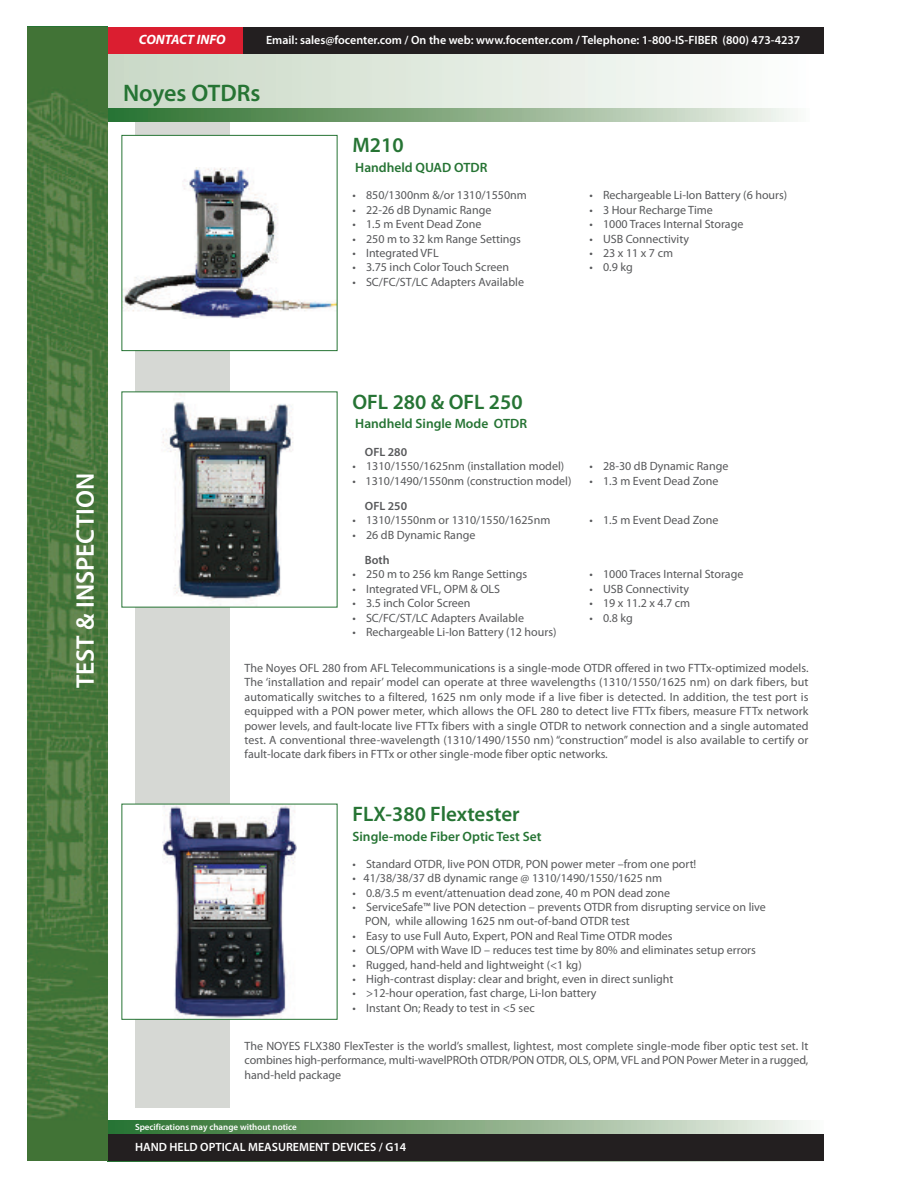
<style>
.page{position:relative;width:918px;height:1188px;background:#fff}
.page>*{position:absolute;margin:0;border:0;box-sizing:border-box;transform-origin:0 0}
.t1{font:600 25.5px "Myriad Pro";color:#fff}
.t2{font:600 24px "Myriad Pro";color:#267434}
.t3{font:600 21px "Myriad Pro";color:#267434}
.t4{font:600 13.5px "Myriad Pro";color:#267434}
.t5{font:italic 700 13.5px "Myriad Pro";color:#fff}
.t6{font:12px/14.4px "Myriad Pro";color:#57585a;text-align:justify}
.t7{font:600 12px "Myriad Pro";color:#fff}
.t8{font:600 12px "Myriad Pro";color:#57585a}
.t9{font:12px "Myriad Pro";letter-spacing:.21em;color:#57585a}
.t10{font:600 9px "Myriad Pro";color:#fff}
</style>
<div class="page">
<div style="left:135px;top:54px;width:95px;height:1053px;background:#d6d8d4"></div>
<div style="left:108px;top:1121px;width:715px;height:40px;background:linear-gradient(to right,#266c28,#f2f3ec)"></div>
<div style="left:108px;top:1134px;width:715px;height:27px;background:#231f20"></div>
<div style="left:243px;top:27px;width:581px;height:27px;background:#231f20"></div>
<div style="left:108px;top:27px;width:135px;height:27px;background:#db1e30"></div>
<img style="left:27px;top:28px;width:81px;height:1133px">
<svg style="left:108px;top:108px;width:685px;height:14px;background:#89ad87"></svg>
<div style="left:108px;top:54px;width:702px;height:54px;background:linear-gradient(to right,#c9d8c5,#fdfefd)"></div>
<div style="left:122px;top:136px;width:215px;height:214px;background:#fff"></div>
<img style="left:124px;top:167px;width:212px;height:152px">
<div style="left:122px;top:135px;width:216px;height:216px;border:1px solid #267434"></div>
<div style="left:122px;top:392px;width:215px;height:215px;background:#fff"></div>
<img style="left:162px;top:394px;width:131px;height:207px">
<div style="left:122px;top:804px;width:215px;height:215px;background:#fff"></div>
<img style="left:162px;top:806px;width:135px;height:212px">
<p class="t5" style="left:139px;top:34px;width:88px">CONTACT INFO</p>
<p class="t7" style="left:266px;top:35px;width:536px">Email: sales@focenter.com / On the web: www.focenter.com / Telephone: 1-800-IS-FIBER (800) 473-4237</p>
<h2 class="t2" style="left:123px;top:83px;width:139px">Noyes OTDRs</h2>
<h3 class="t3" style="left:352px;top:137px;width:53px">M210</h3>
<p class="t4" style="left:355px;top:162px;width:134px">Handheld QUAD OTDR</p>
<p class="t6" style="left:352px;top:189px;width:176px">• 850/1300nm &amp;/or 1310/1550nm</p>
<p class="t6" style="left:353px;top:204px;width:140px">• 22-26 dB Dynamic Range</p>
<p class="t6" style="left:353px;top:218px;width:130px">• 1.5 m Event Dead Zone</p>
<p class="t6" style="left:353px;top:232px;width:170px">• 250 m to 32 km Range Settings</p>
<p class="t6" style="left:352px;top:247px;width:88px">• Integrated VFL</p>
<p class="t6" style="left:352px;top:261px;width:158px">• 3.75 inch Color Touch Screen</p>
<p class="t6" style="left:352px;top:276px;width:173px">• SC/FC/ST/LC Adapters Available</p>
<p class="t6" style="left:589px;top:189px;width:199px">• Rechargeable Li-Ion Battery (6 hours)</p>
<p class="t6" style="left:589px;top:204px;width:125px">• 3 Hour Recharge Time</p>
<p class="t6" style="left:589px;top:218px;width:155px">• 1000 Traces Internal Storage</p>
<p class="t6" style="left:589px;top:232px;width:101px">• USB Connectivity</p>
<p class="t9" style="left:589px;top:249px;width:85px">• 23x11x7cm</p>
<p class="t6" style="left:589px;top:261px;width:45px">• 0.9 kg</p>
<h1 class="t1" style="left:76px;top:688px;width:217px;rotate:-90deg">TEST &amp; INSPECTION</h1>
<h3 class="t3" style="left:352px;top:394px;width:172px">OFL 280 &amp; OFL 250</h3>
<p class="t4" style="left:355px;top:419px;width:173px">Handheld Single Mode OTDR</p>
<p class="t8" style="left:365px;top:447px;width:44px">OFL 280</p>
<p class="t6" style="left:352px;top:460px;width:213px">• 1310/1550/1625nm (installation model)</p>
<p class="t6" style="left:352px;top:475px;width:220px">• 1310/1490/1550nm (construction model)</p>
<p class="t8" style="left:365px;top:501px;width:44px">OFL 250</p>
<p class="t6" style="left:352px;top:514px;width:199px">• 1310/1550nm or 1310/1550/1625nm</p>
<p class="t6" style="left:352px;top:529px;width:124px">• 26 dB Dynamic Range</p>
<p class="t8" style="left:365px;top:555px;width:26px">Both</p>
<p class="t6" style="left:352px;top:568px;width:176px">• 250 m to 256 km Range Settings</p>
<p class="t6" style="left:352px;top:583px;width:149px">• Integrated VFL, OPM &amp; OLS</p>
<p class="t6" style="left:352px;top:597px;width:120px">• 3.5 inch Color Screen</p>
<p class="t6" style="left:352px;top:611px;width:173px">• SC/FC/ST/LC Adapters Available</p>
<p class="t6" style="left:352px;top:626px;width:206px">• Rechargeable Li-Ion Battery (12 hours)</p>
<p class="t6" style="left:589px;top:460px;width:140px">• 28-30 dB Dynamic Range</p>
<p class="t6" style="left:589px;top:475px;width:130px">• 1.3 m Event Dead Zone</p>
<p class="t6" style="left:589px;top:514px;width:130px">• 1.5 m Event Dead Zone</p>
<p class="t6" style="left:589px;top:568px;width:155px">• 1000 Traces Internal Storage</p>
<p class="t6" style="left:589px;top:583px;width:101px">• USB Connectivity</p>
<p class="t6" style="left:589px;top:597px;width:102px">• 19 x 11.2 x 4.7 cm</p>
<p class="t6" style="left:589px;top:611px;width:45px">• 0.8 kg</p>
<p class="t6" style="left:244px;top:662px;width:566px">The Noyes OFL 280 from AFL Telecommunications is a single-mode OTDR offered in two FTTx-optimized models.<br>The ‘installation and repair’ model can operate at three wavelengths (1310/1550/1625 nm) on dark fibers, but automatically switches to a filtered, 1625 nm only mode if a live fiber is detected. In addition, the test port is equipped with a PON power meter, which allows the OFL 280 to detect live FTTx fibers, measure FTTx network power levels, and fault-locate live FTTx fibers with a single OTDR to network connection and a single automated test. A conventional three-wavelength (1310/1490/1550 nm) “construction” model is also available to certify or fault-locate dark fibers in FTTx or other single-mode fiber optic networks.</p>
<h3 class="t3" style="left:352px;top:806px;width:169px">FLX-380 Flextester</h3>
<p class="t4" style="left:352px;top:831px;width:191px">Single-mode Fiber Optic Test Set</p>
<p class="t6" style="left:352px;top:857px;width:345px">• Standard OTDR, live PON OTDR, PON power meter –from one port!</p>
<p class="t6" style="left:352px;top:872px;width:311px">• 41/38/38/37 dB dynamic range @ 1310/1490/1550/1625 nm</p>
<p class="t6" style="left:353px;top:886px;width:319px">• 0.8/3.5 m event/attenuation dead zone, 40 m PON dead zone</p>
<p class="t6" style="left:365px;top:901px;width:402px;text-indent:-13px">• ServiceSafe™ live PON detection – prevents OTDR from disrupting service on live<br>PON, while allowing 1625 nm out-of-band OTDR test</p>
<p class="t6" style="left:352px;top:929px;width:322px">• Easy to use Full Auto, Expert, PON and Real Time OTDR modes</p>
<p class="t6" style="left:352px;top:944px;width:405px">• OLS/OPM with Wave ID – reduces test time by 80% and eliminates setup errors</p>
<p class="t6" style="left:352px;top:958px;width:231px">• Rugged, hand-held and lightweight (&lt;1 kg)</p>
<p class="t6" style="left:352px;top:973px;width:323px">• High-contrast display: clear and bright, even in direct sunlight</p>
<p class="t6" style="left:352px;top:987px;width:246px">• &gt;12-hour operation, fast charge, Li-Ion battery</p>
<p class="t6" style="left:352px;top:1001px;width:184px">• Instant On; Ready to test in &lt;5 sec</p>
<p class="t6" style="left:244px;top:1040px;width:566px">The NOYES FLX380 FlexTester is the world’s smallest, lightest, most complete single-mode fiber optic test set. It combines high-performance, multi-wavelPROth OTDR/PON OTDR, OLS, OPM,VFL and PON Power Meter in a rugged, hand-held package</p>
<p class="t10" style="left:135px;top:1123px;width:163px">Specifications may change without notice</p>
<p class="t7" style="left:135px;top:1142px;width:273px">HAND HELD OPTICAL MEASUREMENT DEVICES / G14</p>
</div>
